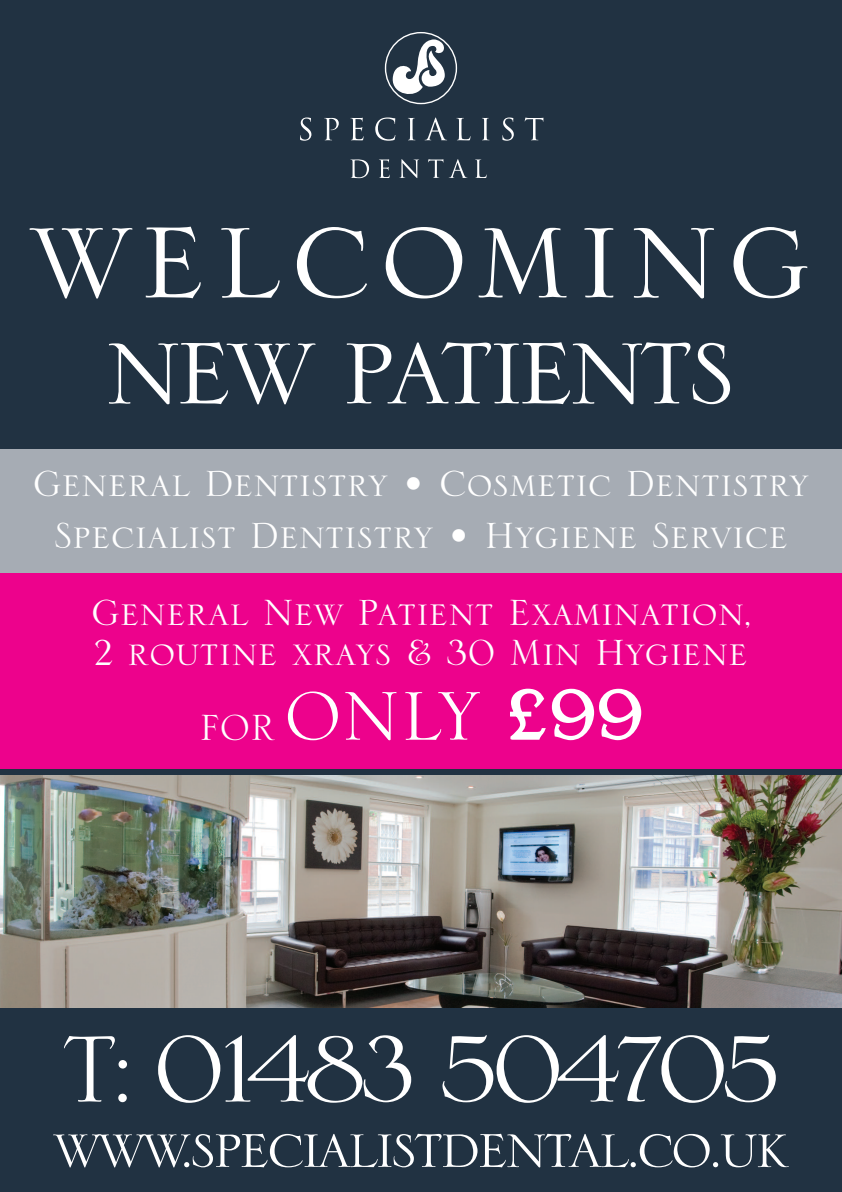
<style>
.page{position:relative;width:842px;height:1192px;background:#213242}
.page>*{position:absolute;margin:0;border:0;box-sizing:border-box;transform-origin:0 0}
.t1{font:163.55px "Serlio LH";letter-spacing:.05em;color:#fff}
.t2{font:141.3px "Serlio LH";letter-spacing:-.05em;color:#fff}
.t3{font:125.55px "Serlio LH";letter-spacing:-.05em;color:#fff}
.t4{font:91px "Serlio LH";color:#fff}
.t5{font:76.75px "Serlio LH";letter-spacing:-.05em;color:#fff}
.t6{font:48.05px/52.4px "Serlio LH";color:#fff;text-align:center}
.s1{font-size:48.05px}
</style>
<div class="page">
<div style="left:0;top:572px;width:842px;height:197px;background:#ed028c"></div>
<div style="left:0;top:449px;width:842px;height:123px;background:#a6acb4"></div>
<svg style="left:392px;top:39px;width:53px;height:60px"></svg>
<div style="left:385px;top:32px;width:72px;height:72px;border:1px solid #fff;border-radius:50%"></div>
<svg style="left:300px;top:118px;width:11px;height:23px"></svg>
<svg style="left:324px;top:118px;width:15px;height:22px"></svg>
<svg style="left:350px;top:118px;width:13px;height:22px"></svg>
<svg style="left:375px;top:118px;width:20px;height:23px"></svg>
<svg style="left:408px;top:118px;width:7px;height:22px"></svg>
<svg style="left:425px;top:118px;width:22px;height:22px"></svg>
<svg style="left:456px;top:118px;width:14px;height:22px"></svg>
<svg style="left:482px;top:118px;width:7px;height:22px"></svg>
<svg style="left:502px;top:118px;width:12px;height:23px"></svg>
<svg style="left:525px;top:118px;width:18px;height:22px"></svg>
<svg style="left:350px;top:159px;width:19px;height:19px"></svg>
<svg style="left:379px;top:159px;width:11px;height:19px"></svg>
<svg style="left:399px;top:159px;width:20px;height:19px"></svg>
<svg style="left:428px;top:159px;width:15px;height:19px"></svg>
<svg style="left:449px;top:159px;width:18px;height:19px"></svg>
<svg style="left:475px;top:159px;width:12px;height:19px"></svg>
<img style="left:0;top:776px;width:842px;height:231px">
<h1 class="t1" style="left:29px;top:145px;width:785px">welcoming</h1>
<h2 class="t2" style="left:104px;top:272px;width:635px">new patients</h2>
<p class="t6" style="left:33px;top:453px;width:777px">General Dentistry • Cosmetic Dentistry<br>Specialist Dentistry • Hygiene Service</p>
<p class="t6" style="left:92px;top:588px;width:662px;line-height:40px;text-align:left">General New Patient Examination,<br>2 routine xrays &amp; 30 Min Hygiene</p>
<h3 class="t4" style="left:199px;top:655px;width:446px"><span class="s1">FOR</span> ONLY £99</h3>
<h3 class="t3" style="left:62px;top:985px;width:720px">T: 01483 504705</h3>
<h3 class="t5" style="left:53px;top:1096px;width:737px">www.specialistdental.co.uk</h3>
</div>
